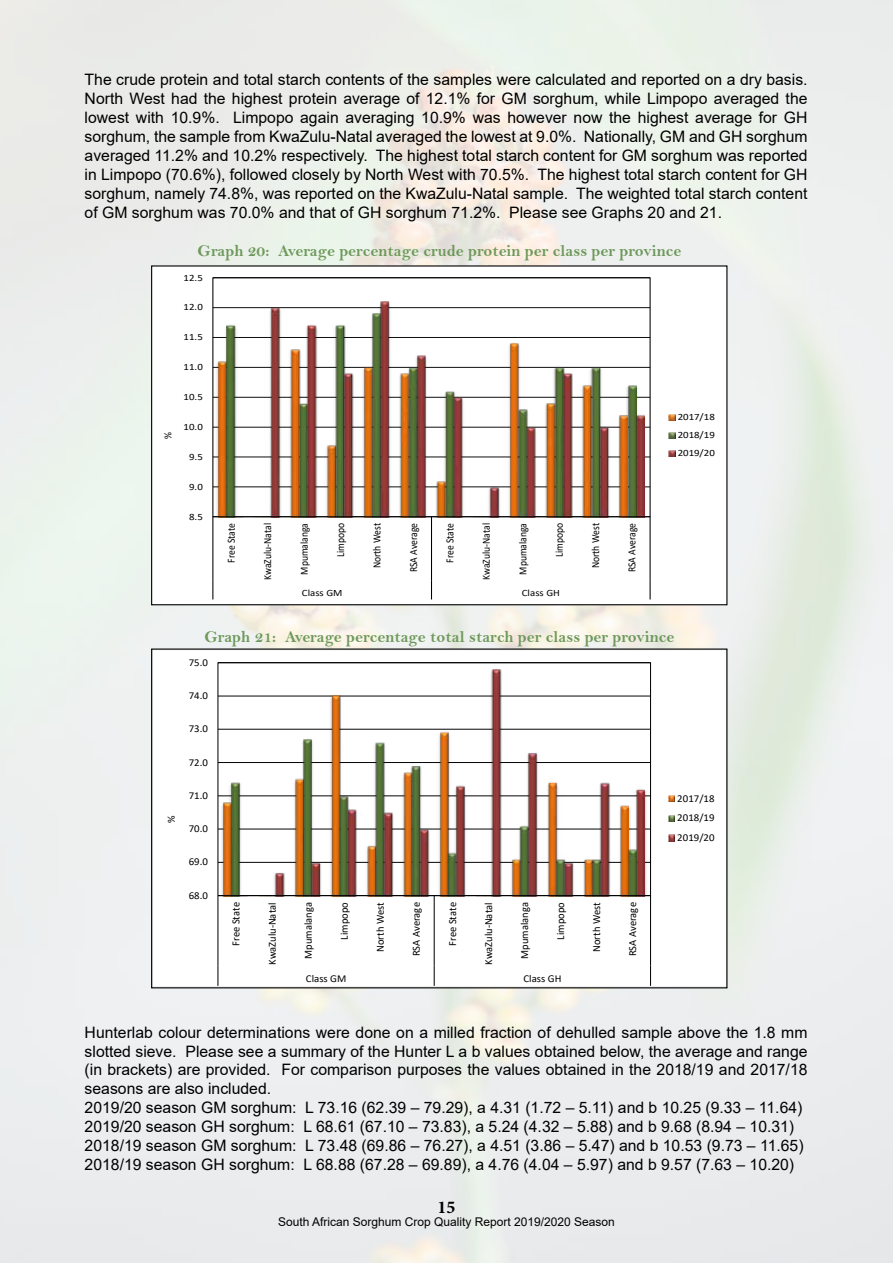
<style>
.page{position:relative;width:893px;height:1263px;background:#fff}
.page>*{position:absolute;margin:0;border:0;box-sizing:border-box;transform-origin:0 0}
.t1{font:700 18px "Minion Pro";color:#000}
.t2{font:16.5px "Bell MT Bold";color:#6e995b}
.t3{font:15.75px/18.9px "Arial";color:#000;text-align:justify}
.t4{font:12px "Arial";color:#000}
.t5{font:10.8px "Calibri";color:#000;scale:.89 1}
.t6{font:10.8px "Calibri";color:#000}
.t7{font:10.5px/19.6px "Calibri";color:#000;text-align:justify}
.t8{font:9.6px/18px "Calibri";color:#000;text-align:justify;scale:1.13 1}
</style>
<div class="page">
<hr style="left:213px;top:486px;width:437px;height:1px;background:#000">
<hr style="left:213px;top:456px;width:437px;height:1px;background:#000">
<hr style="left:213px;top:427px;width:437px;height:1px;background:#000">
<hr style="left:213px;top:397px;width:437px;height:1px;background:#000">
<hr style="left:213px;top:367px;width:437px;height:1px;background:#000">
<hr style="left:213px;top:337px;width:437px;height:1px;background:#000">
<hr style="left:213px;top:307px;width:437px;height:1px;background:#000">
<img style="left:235px;top:301px;width:409px;height:215px">
<hr style="left:213px;top:516px;width:437px;height:1px;background:#000">
<hr style="left:212px;top:517px;width:1px;height:64px;background:#000">
<hr style="left:431px;top:517px;width:1px;height:64px;background:#000">
<hr style="left:650px;top:517px;width:1px;height:64px;background:#000">
<svg style="left:212px;top:581px;width:1px;height:18px"></svg>
<svg style="left:431px;top:581px;width:1px;height:18px"></svg>
<svg style="left:650px;top:581px;width:1px;height:18px"></svg>
<svg style="left:669px;top:414px;width:6px;height:6px"></svg>
<svg style="left:669px;top:432px;width:6px;height:6px"></svg>
<svg style="left:669px;top:450px;width:6px;height:6px"></svg>
<hr style="left:218px;top:862px;width:432px;height:1px;background:#000">
<hr style="left:218px;top:828px;width:432px;height:1px;background:#000">
<hr style="left:218px;top:795px;width:432px;height:1px;background:#000">
<hr style="left:218px;top:762px;width:432px;height:1px;background:#000">
<hr style="left:218px;top:729px;width:432px;height:1px;background:#000">
<hr style="left:218px;top:696px;width:432px;height:1px;background:#000">
<img style="left:223px;top:696px;width:16px;height:199px">
<img style="left:239px;top:669px;width:406px;height:226px">
<hr style="left:218px;top:895px;width:432px;height:1px;background:#000">
<hr style="left:217px;top:896px;width:1px;height:69px;background:#000">
<hr style="left:434px;top:896px;width:1px;height:69px;background:#000">
<hr style="left:650px;top:896px;width:1px;height:69px;background:#000">
<svg style="left:217px;top:965px;width:1px;height:20px"></svg>
<svg style="left:434px;top:965px;width:1px;height:20px"></svg>
<svg style="left:650px;top:965px;width:1px;height:20px"></svg>
<svg style="left:668px;top:795px;width:7px;height:7px"></svg>
<svg style="left:668px;top:815px;width:7px;height:6px"></svg>
<svg style="left:668px;top:835px;width:7px;height:6px"></svg>
<p class="t3" style="left:85px;top:70px;width:724px">The crude protein and total starch contents of the samples were calculated and reported on a dry basis.<br>North West had the highest protein average of 12.1% for GM sorghum, while Limpopo averaged the lowest with 10.9%. Limpopo again averaging 10.9% was however now the highest average for GH sorghum, the sample from KwaZulu-Natal averaged the lowest at 9.0%. Nationally, GM and GH sorghum averaged 11.2% and 10.2% respectively. The highest total starch content for GM sorghum was reported in Limpopo (70.6%), followed closely by North West with 70.5%. The highest total starch content for GH sorghum, namely 74.8%, was reported on the KwaZulu-Natal sample. The weighted total starch content of GM sorghum was 70.0% and that of GH sorghum 71.2%. Please see Graphs 20 and 21.</p>
<p class="t2" style="left:198px;top:241px;width:485px">Graph 20: Average percentage crude protein per class per province</p>
<p class="t8" style="left:184px;top:268px;width:19px">12.5</p>
<p class="t8" style="left:184px;top:298px;width:19px">12.0</p>
<p class="t8" style="left:184px;top:328px;width:19px">11.5</p>
<p class="t8" style="left:184px;top:358px;width:19px">11.0</p>
<p class="t5" style="left:160px;top:439px;width:9px;rotate:-90deg">%</p>
<p class="t8" style="left:184px;top:388px;width:19px">10.5</p>
<p class="t8" style="left:184px;top:417px;width:19px">10.0</p>
<p class="t8" style="left:189px;top:447px;width:14px">9.5</p>
<p class="t8" style="left:189px;top:477px;width:14px">9.0</p>
<p class="t8" style="left:189px;top:507px;width:14px">8.5</p>
<p class="t5" style="left:224px;top:563px;width:46px;rotate:-90deg">Free State</p>
<p class="t5" style="left:260px;top:580px;width:66px;rotate:-90deg">KwaZulu-Natal</p>
<p class="t5" style="left:297px;top:575px;width:60px;rotate:-90deg">Mpumalanga</p>
<p class="t5" style="left:333px;top:557px;width:40px;rotate:-90deg">Limpopo</p>
<p class="t5" style="left:369px;top:568px;width:52px;rotate:-90deg">North West</p>
<p class="t5" style="left:406px;top:572px;width:57px;rotate:-90deg">RSA Average</p>
<p class="t5" style="left:442px;top:563px;width:46px;rotate:-90deg">Free State</p>
<p class="t5" style="left:479px;top:580px;width:66px;rotate:-90deg">KwaZulu-Natal</p>
<p class="t5" style="left:515px;top:575px;width:60px;rotate:-90deg">Mpumalanga</p>
<p class="t5" style="left:552px;top:557px;width:40px;rotate:-90deg">Limpopo</p>
<p class="t5" style="left:588px;top:568px;width:52px;rotate:-90deg">North West</p>
<p class="t5" style="left:625px;top:572px;width:57px;rotate:-90deg">RSA Average</p>
<p class="t8" style="left:302px;top:584px;width:37px">Class GM</p>
<p class="t8" style="left:522px;top:584px;width:35px">Class GH</p>
<p class="t8" style="left:678px;top:408px;width:34px">2017/18<br>2018/19<br>2019/20</p>
<p class="t6" style="left:164px;top:823px;width:9px;rotate:-90deg">%</p>
<p class="t2" style="left:205px;top:626px;width:471px">Graph 21: Average percentage total starch per class per province</p>
<p class="t7" style="left:189px;top:652px;width:21px">75.0</p>
<p class="t7" style="left:189px;top:685px;width:21px">74.0</p>
<p class="t7" style="left:189px;top:719px;width:21px">73.0</p>
<p class="t7" style="left:189px;top:752px;width:21px">72.0</p>
<p class="t7" style="left:189px;top:785px;width:21px">71.0</p>
<p class="t7" style="left:189px;top:818px;width:21px">70.0</p>
<p class="t7" style="left:189px;top:852px;width:21px">69.0</p>
<p class="t7" style="left:189px;top:885px;width:21px">68.0</p>
<p class="t6" style="left:229px;top:946px;width:45px;rotate:-90deg">Free State</p>
<p class="t6" style="left:265px;top:965px;width:64px;rotate:-90deg">KwaZulu-Natal</p>
<p class="t6" style="left:301px;top:959px;width:58px;rotate:-90deg">Mpumalanga</p>
<p class="t6" style="left:337px;top:940px;width:39px;rotate:-90deg">Limpopo</p>
<p class="t6" style="left:373px;top:952px;width:51px;rotate:-90deg">North West</p>
<p class="t6" style="left:409px;top:956px;width:56px;rotate:-90deg">RSA Average</p>
<p class="t6" style="left:445px;top:946px;width:45px;rotate:-90deg">Free State</p>
<p class="t6" style="left:481px;top:965px;width:64px;rotate:-90deg">KwaZulu-Natal</p>
<p class="t6" style="left:517px;top:959px;width:58px;rotate:-90deg">Mpumalanga</p>
<p class="t6" style="left:553px;top:940px;width:39px;rotate:-90deg">Limpopo</p>
<p class="t6" style="left:589px;top:952px;width:51px;rotate:-90deg">North West</p>
<p class="t6" style="left:625px;top:956px;width:56px;rotate:-90deg">RSA Average</p>
<p class="t7" style="left:306px;top:969px;width:42px">Class GM</p>
<p class="t7" style="left:523px;top:969px;width:39px">Class GH</p>
<p class="t7" style="left:677px;top:788px;width:39px">2017/18<br>2018/19<br>2019/20</p>
<p class="t3" style="left:85px;top:1022px;width:724px;text-align:left">Hunterlab colour determinations were done on a milled fraction of dehulled sample above the 1.8 mm slotted sieve. Please see a summary of the Hunter L a b values obtained below, the average and range (in brackets) are provided. For comparison purposes the values obtained in the 2018/19 and 2017/18 seasons are also included.<br>2019/20 season GM sorghum: L 73.16 (62.39 – 79.29), a 4.31 (1.72 – 5.11) and b 10.25 (9.33 – 11.64)<br>2019/20 season GH sorghum: L 68.61 (67.10 – 73.83), a 5.24 (4.32 – 5.88) and b 9.68 (8.94 – 10.31)<br>2018/19 season GM sorghum: L 73.48 (69.86 – 76.27), a 4.51 (3.86 – 5.47) and b 10.53 (9.73 – 11.65)<br>2018/19 season GH sorghum: L 68.88 (67.28 – 69.89), a 4.76 (4.04 – 5.97) and b 9.57 (7.63 – 10.20)</p>
<p class="t1" style="left:437px;top:1194px;width:19px">15</p>
<p class="t4" style="left:278px;top:1214px;width:338px">South African Sorghum Crop Quality Report 2019/2020 Season</p>
</div>
